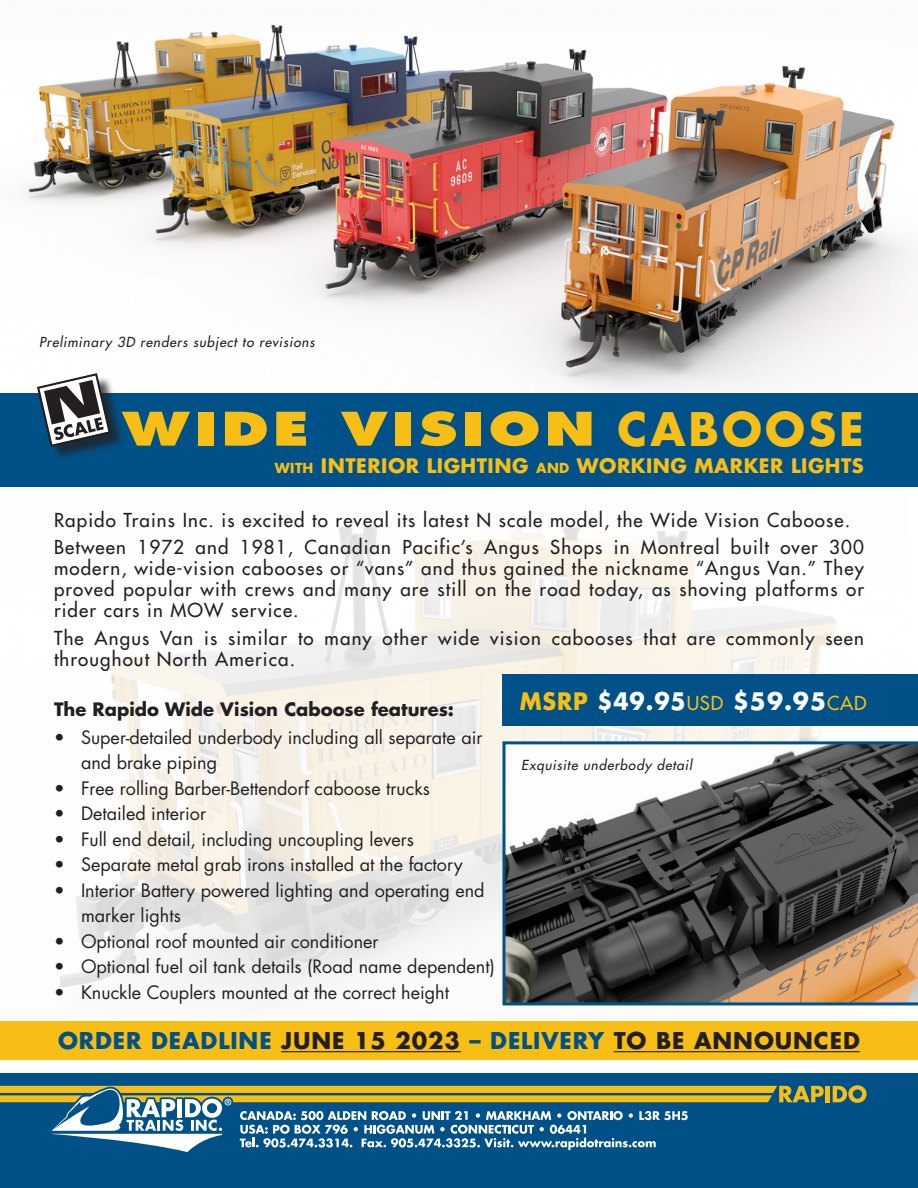
<style>
.page{position:relative;width:918px;height:1188px;background:#fff}
.page>*{position:absolute;margin:0;border:0;box-sizing:border-box;transform-origin:0 0}
.t1{font:800 45px "Futura Std";letter-spacing:.07em;color:#f7be16;scale:1.28 1}
.t2{font:700 23.4px "Futura Std";letter-spacing:.04em;color:#fff;scale:.95 1}
.t3{font:700 22.5px "Futura Std";letter-spacing:.04em;color:#231f20}
.t4{font:700 19.5px "Futura Std";letter-spacing:.025em;color:#f7be16}
.t5{font:500 18.75px/21px "Futura Std";letter-spacing:.06em;color:#231f20;text-align:justify}
.t6{font:18px/25.5px "Futura Std";color:#231f20}
.t7{font:700 18px "Futura Std";color:#231f20}
.t8{font:italic 500 13.5px "Futura Std";letter-spacing:.06em;color:#231f20}
.s1{font-weight:700}
.s2{font-size:13.5px}
.s3{color:#f7be16}
.s4{font-weight:500;font-size:18.75px;color:#f7be16}
.s5{color:#005187}
</style>
<div class="page">
<img style="left:0;top:24px;width:918px;height:370px">
<img style="left:60px;top:525px;width:848px;height:481px">
<div style="left:0;top:394px;width:918px;height:93px;background:#005187"></div>
<div style="left:39px;top:375px;width:86px;height:86px;background:#231f20;opacity:.75"></div>
<svg style="left:37px;top:373px;width:74px;height:74px"></svg>
<div style="left:0;top:1073px;width:918px;height:115px;background:#005187"></div>
<hr style="left:826px;top:1086px;width:4px;height:16px;background:#f7be16">
<svg style="left:833px;top:1085px;width:34px;height:18px"></svg>
<svg style="left:0;top:1085px;width:824px;height:67px"></svg>
<div style="left:0;top:1021px;width:918px;height:38px;background:#f7be16"></div>
<hr style="left:281px;top:1051px;width:180px;height:1px;background:#231f20">
<hr style="left:614px;top:1051px;width:246px;height:1px;background:#231f20">
<svg style="left:502px;top:741px;width:416px;height:264px"></svg>
<div style="left:502px;top:674px;width:416px;height:52px;background:#005187"></div>
<p class="t8" style="left:39px;top:334px;width:277px">Preliminary 3D renders subject to revisions</p>
<p class="t1" style="left:122px;top:400px;width:581px">WIDE VISION <span class="s1">CABOOSE</span></p>
<p class="t4" style="left:275px;top:452px;width:591px"><span class="s2">WITH</span> INTERIOR LIGHTING <span class="s2">AND</span> WORKING MARKER LIGHTS</p>
<p class="t5" style="left:54px;top:509px;width:798px">Rapido Trains Inc. is excited to reveal its latest N scale model, the Wide Vision Caboose.</p>
<p class="t5" style="left:54px;top:537px;width:812px">Between 1972 and 1981, Canadian Pacific’s Angus Shops in Montreal built over 300 modern, wide-vision cabooses or “vans” and thus gained the nickname “Angus Van.” They proved popular with crews and many are still on the road today, as shoving platforms or rider cars in MOW service.</p>
<p class="t5" style="left:54px;top:628px;width:812px">The Angus Van is similar to many other wide vision cabooses that are commonly seen throughout North America.</p>
<p class="t7" style="left:54px;top:697px;width:402px">The Rapido Wide Vision Caboose features:</p>
<p class="t6" style="left:81px;top:725px;width:403px;text-indent:-27px">• Super-detailed underbody including all separate air and brake piping</p>
<p class="t6" style="left:54px;top:776px;width:377px">• Free rolling Barber-Bettendorf caboose trucks</p>
<p class="t6" style="left:54px;top:801px;width:154px">• Detailed interior</p>
<p class="t6" style="left:54px;top:827px;width:361px">• Full end detail, including uncoupling levers</p>
<p class="t6" style="left:54px;top:852px;width:410px">• Separate metal grab irons installed at the factory</p>
<p class="t6" style="left:81px;top:878px;width:405px;text-indent:-27px">• Interior Battery powered lighting and operating end marker lights</p>
<p class="t6" style="left:54px;top:929px;width:326px">• Optional roof mounted air conditioner</p>
<p class="t6" style="left:54px;top:954px;width:442px">• Optional fuel oil tank details (Road name dependent)</p>
<p class="t6" style="left:54px;top:980px;width:397px">• Knuckle Couplers mounted at the correct height</p>
<p class="t2" style="left:520px;top:685px;width:367px"><span class="s3">MSRP</span> $49.95<span class="s4">USD</span> $59.95<span class="s4">CAD</span></p>
<p class="t8" style="left:521px;top:756px;width:172px">Exquisite underbody detail</p>
<p class="t3" style="left:58px;top:1026px;width:803px"><span class="s5">ORDER DEADLINE</span> JUNE 15 2023 <span class="s5">– DELIVERY</span> TO BE ANNOUNCED</p>
</div>
